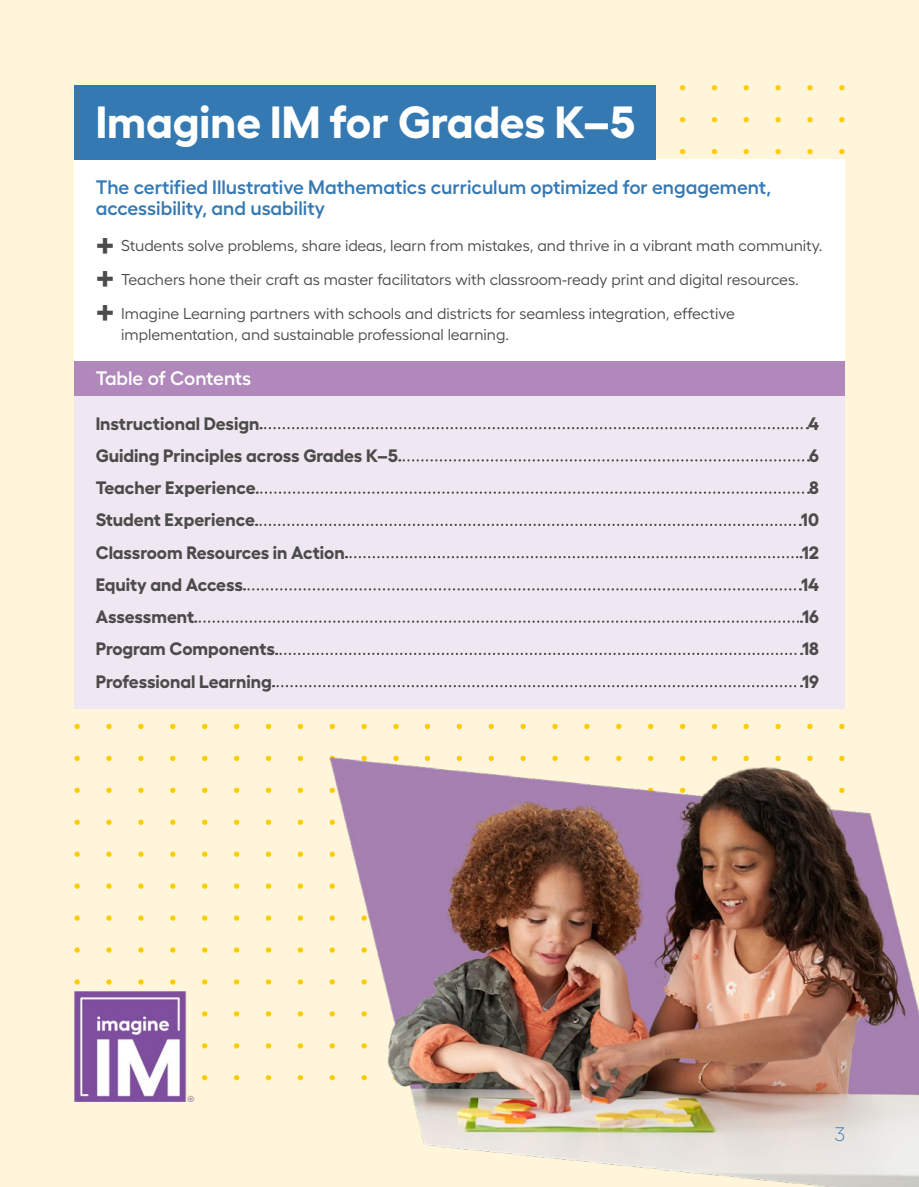
<style>
.page{position:relative;width:919px;height:1187px;background:#fff}
.page>*{position:absolute;margin:0;border:0;box-sizing:border-box;transform-origin:0 0}
.A-Head{font:700 45px "Hellix";color:#fff}
.C-Head{font:600 19.5px/21px "Hellix";color:#3579b3}
.C-Head-2{font:600 19.5px "Hellix";letter-spacing:-.01em;color:#fff}
.t1{font:300 19.5px "Hellix";color:#3579b3}
.t2{font:700 18px "Hellix";color:#4b4b4a}
.t3{font:15.75px/21px "Hellix";color:#4b4b4a}
.s1{font-weight:700;font-size:31.5px}
</style>
<div class="page">
<div style="left:0;top:0;width:918px;height:1186px;background:#fff5db"></div>
<svg style="left:711px;top:85px;width:6px;height:5px"></svg>
<svg style="left:711px;top:149px;width:6px;height:5px"></svg>
<svg style="left:711px;top:117px;width:6px;height:5px"></svg>
<svg style="left:680px;top:85px;width:5px;height:5px"></svg>
<svg style="left:680px;top:149px;width:5px;height:5px"></svg>
<svg style="left:680px;top:117px;width:5px;height:5px"></svg>
<svg style="left:743px;top:85px;width:5px;height:5px"></svg>
<svg style="left:743px;top:149px;width:5px;height:5px"></svg>
<svg style="left:743px;top:117px;width:5px;height:5px"></svg>
<svg style="left:807px;top:85px;width:5px;height:5px"></svg>
<svg style="left:807px;top:149px;width:5px;height:5px"></svg>
<svg style="left:807px;top:117px;width:5px;height:5px"></svg>
<svg style="left:775px;top:85px;width:5px;height:5px"></svg>
<svg style="left:775px;top:149px;width:5px;height:5px"></svg>
<svg style="left:775px;top:117px;width:5px;height:5px"></svg>
<svg style="left:839px;top:85px;width:5px;height:5px"></svg>
<svg style="left:839px;top:149px;width:5px;height:5px"></svg>
<svg style="left:839px;top:117px;width:5px;height:5px"></svg>
<svg style="left:74px;top:723px;width:6px;height:6px"></svg>
<svg style="left:138px;top:723px;width:5px;height:6px"></svg>
<svg style="left:202px;top:723px;width:5px;height:6px"></svg>
<svg style="left:329px;top:723px;width:6px;height:3px"></svg>
<svg style="left:106px;top:723px;width:6px;height:6px"></svg>
<svg style="left:170px;top:723px;width:5px;height:6px"></svg>
<svg style="left:234px;top:723px;width:5px;height:6px"></svg>
<svg style="left:298px;top:723px;width:5px;height:3px"></svg>
<svg style="left:361px;top:723px;width:6px;height:3px"></svg>
<svg style="left:456px;top:723px;width:6px;height:3px"></svg>
<svg style="left:648px;top:723px;width:5px;height:3px"></svg>
<svg style="left:488px;top:723px;width:6px;height:3px"></svg>
<svg style="left:616px;top:723px;width:5px;height:3px"></svg>
<svg style="left:680px;top:723px;width:5px;height:3px"></svg>
<svg style="left:839px;top:723px;width:5px;height:3px"></svg>
<svg style="left:74px;top:787px;width:6px;height:5px"></svg>
<svg style="left:74px;top:851px;width:6px;height:5px"></svg>
<svg style="left:74px;top:915px;width:6px;height:5px"></svg>
<svg style="left:74px;top:979px;width:6px;height:5px"></svg>
<svg style="left:74px;top:755px;width:6px;height:6px"></svg>
<svg style="left:74px;top:819px;width:6px;height:5px"></svg>
<svg style="left:74px;top:883px;width:6px;height:5px"></svg>
<svg style="left:74px;top:947px;width:6px;height:5px"></svg>
<svg style="left:138px;top:787px;width:5px;height:5px"></svg>
<svg style="left:138px;top:851px;width:5px;height:5px"></svg>
<svg style="left:138px;top:915px;width:5px;height:5px"></svg>
<svg style="left:138px;top:979px;width:5px;height:5px"></svg>
<svg style="left:138px;top:755px;width:5px;height:6px"></svg>
<svg style="left:138px;top:819px;width:5px;height:5px"></svg>
<svg style="left:138px;top:883px;width:5px;height:5px"></svg>
<svg style="left:138px;top:947px;width:5px;height:5px"></svg>
<svg style="left:202px;top:787px;width:5px;height:5px"></svg>
<svg style="left:202px;top:851px;width:5px;height:5px"></svg>
<svg style="left:202px;top:915px;width:5px;height:5px"></svg>
<svg style="left:202px;top:979px;width:5px;height:5px"></svg>
<svg style="left:202px;top:1043px;width:5px;height:5px"></svg>
<svg style="left:202px;top:755px;width:5px;height:6px"></svg>
<svg style="left:202px;top:819px;width:5px;height:5px"></svg>
<svg style="left:202px;top:883px;width:5px;height:5px"></svg>
<svg style="left:202px;top:947px;width:5px;height:5px"></svg>
<svg style="left:202px;top:1011px;width:5px;height:5px"></svg>
<svg style="left:106px;top:787px;width:6px;height:5px"></svg>
<svg style="left:106px;top:851px;width:6px;height:5px"></svg>
<svg style="left:106px;top:915px;width:6px;height:5px"></svg>
<svg style="left:106px;top:979px;width:6px;height:5px"></svg>
<svg style="left:106px;top:755px;width:6px;height:6px"></svg>
<svg style="left:106px;top:819px;width:6px;height:5px"></svg>
<svg style="left:106px;top:883px;width:6px;height:5px"></svg>
<svg style="left:106px;top:947px;width:6px;height:5px"></svg>
<svg style="left:170px;top:787px;width:5px;height:5px"></svg>
<svg style="left:170px;top:851px;width:5px;height:5px"></svg>
<svg style="left:170px;top:915px;width:5px;height:5px"></svg>
<svg style="left:170px;top:979px;width:5px;height:5px"></svg>
<svg style="left:170px;top:755px;width:5px;height:6px"></svg>
<svg style="left:170px;top:819px;width:5px;height:5px"></svg>
<svg style="left:170px;top:883px;width:5px;height:5px"></svg>
<svg style="left:170px;top:947px;width:5px;height:5px"></svg>
<svg style="left:234px;top:787px;width:5px;height:5px"></svg>
<svg style="left:234px;top:851px;width:5px;height:5px"></svg>
<svg style="left:234px;top:915px;width:5px;height:5px"></svg>
<svg style="left:234px;top:979px;width:5px;height:5px"></svg>
<svg style="left:234px;top:1043px;width:5px;height:5px"></svg>
<svg style="left:234px;top:755px;width:5px;height:6px"></svg>
<svg style="left:234px;top:819px;width:5px;height:5px"></svg>
<svg style="left:234px;top:883px;width:5px;height:5px"></svg>
<svg style="left:234px;top:947px;width:5px;height:5px"></svg>
<svg style="left:234px;top:1011px;width:5px;height:5px"></svg>
<svg style="left:202px;top:1075px;width:5px;height:5px"></svg>
<svg style="left:234px;top:1075px;width:5px;height:5px"></svg>
<div style="left:74px;top:159px;width:770px;height:202px;background:#fff"></div>
<div style="left:74px;top:396px;width:770px;height:312px;background:#efe7f1"></div>
<svg style="left:260px;top:427px;width:543px;height:2px"></svg>
<svg style="left:399px;top:459px;width:406px;height:2px"></svg>
<svg style="left:257px;top:491px;width:548px;height:2px"></svg>
<svg style="left:256px;top:523px;width:540px;height:3px"></svg>
<svg style="left:346px;top:556px;width:452px;height:2px"></svg>
<svg style="left:244px;top:588px;width:552px;height:2px"></svg>
<svg style="left:195px;top:620px;width:603px;height:2px"></svg>
<svg style="left:275px;top:652px;width:522px;height:3px"></svg>
<svg style="left:272px;top:685px;width:525px;height:3px"></svg>
<div style="left:74px;top:361px;width:770px;height:35px;background:#b088bc"></div>
<img style="left:265px;top:726px;width:653px;height:460px">
<div style="left:74px;top:85px;width:582px;height:74px;background:#3579b3"></div>
<img style="left:74px;top:991px;width:120px;height:110px">
<p class="A-Head" style="left:96px;top:86px;width:541px">Imagine IM for Grades K–5</p>
<p class="C-Head" style="left:96px;top:175px;width:677px">The certified Illustrative Mathematics curriculum optimized for engagement, accessibility, and usability</p>
<p class="t3" style="left:96px;top:233px;width:728px"><span class="s1">+</span> Students solve problems, share ideas, learn from mistakes, and thrive in a vibrant math community.</p>
<p class="t3" style="left:96px;top:267px;width:704px"><span class="s1">+</span> Teachers hone their craft as master facilitators with classroom-ready print and digital resources.</p>
<p class="t3" style="left:121px;top:301px;width:615px;text-indent:-26px"><span class="s1">+</span> Imagine Learning partners with schools and districts for seamless integration, effective implementation, and sustainable professional learning.</p>
<p class="C-Head-2" style="left:96px;top:363px;width:157px">Table of Contents</p>
<p class="t2" style="left:96px;top:409px;width:165px">Instructional Design</p>
<p class="t2" style="left:808px;top:409px;width:12px">4</p>
<p class="t2" style="left:96px;top:441px;width:304px">Guiding Principles across Grades K–5</p>
<p class="t2" style="left:809px;top:441px;width:11px">6</p>
<p class="t2" style="left:96px;top:473px;width:161px">Teacher Experience</p>
<p class="t2" style="left:809px;top:473px;width:11px">8</p>
<p class="t2" style="left:96px;top:505px;width:161px">Student Experience</p>
<p class="t2" style="left:800px;top:505px;width:20px">10</p>
<p class="t2" style="left:96px;top:537px;width:251px">Classroom Resources in Action</p>
<p class="t2" style="left:801px;top:537px;width:19px">12</p>
<p class="t2" style="left:96px;top:570px;width:149px">Equity and Access</p>
<p class="t2" style="left:801px;top:570px;width:19px">14</p>
<p class="t2" style="left:96px;top:602px;width:100px">Assessment</p>
<p class="t2" style="left:802px;top:602px;width:18px">16</p>
<p class="t2" style="left:96px;top:634px;width:181px">Program Components</p>
<p class="t2" style="left:802px;top:634px;width:18px">18</p>
<p class="t2" style="left:96px;top:666px;width:178px">Professional Learning</p>
<p class="t2" style="left:802px;top:666px;width:18px">19</p>
<p class="t1" style="left:834px;top:1119px;width:12px">3</p>
</div>
